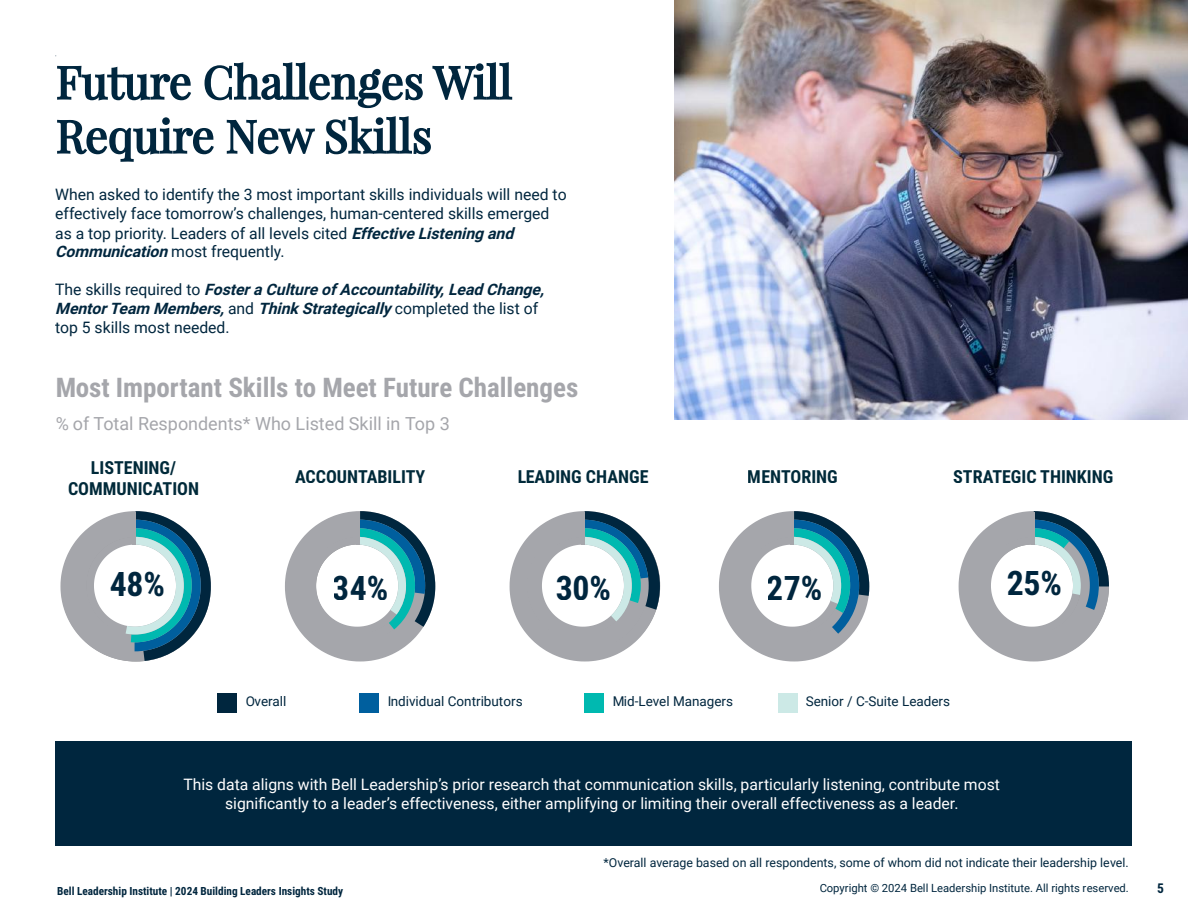
<style>
.page{position:relative;width:1188px;height:918px;background:#fff}
.page>*{position:absolute;margin:0;border:0;box-sizing:border-box;transform-origin:0 0}
.t1{font:700 33.75px "Roboto Condensed";color:#00263e}
.t2{font:700 27px "Roboto Condensed";color:#a5a6ab}
.t3{font:700 18px/21.3px "Roboto Condensed";color:#002a3a;text-align:center}
.t4{font:18px "Roboto";color:#a5a6ab}
.t5{font:15.75px/18.8px "Roboto";color:#00263e}
.t6{font:15.75px/19.2px "Roboto";color:#fff}
.t7{font:italic 700 15.75px/19.2px "Roboto";color:#00263e}
.t8{font:13.5px "Roboto";color:#00263e}
.t9{font:700 13.5px "Roboto Condensed";color:#00263e}
.t10{font:12.3px "Roboto";color:#00263e}
.t11{font:700 11.25px "Roboto Condensed";color:#00263e}
.t12{font:11.25px "Roboto";color:#00263e}
.s1{font-weight:700;font-style:italic}
.s2{font-weight:400;font-style:normal}
</style>
<div class="page">
<div style="left:55px;top:741px;width:1077px;height:105px;background:#00263e"></div>
<svg style="left:57px;top:62px;width:455px;height:46px"></svg>
<svg style="left:57px;top:116px;width:374px;height:46px"></svg>
<div style="left:218px;top:693px;width:19px;height:20px;background:#00263e"></div>
<div style="left:359px;top:693px;width:20px;height:20px;background:#005f9e"></div>
<div style="left:584px;top:693px;width:20px;height:20px;background:#00b9b0"></div>
<div style="left:778px;top:693px;width:19px;height:20px;background:#cce9e6"></div>
<svg style="left:60px;top:511px;width:151px;height:151px"></svg>
<hr style="left:132px;top:512px;width:3px;height:32px;background:#a5a6ab">
<svg style="left:285px;top:511px;width:150px;height:150px"></svg>
<hr style="left:357px;top:512px;width:3px;height:32px;background:#a5a6ab">
<svg style="left:509px;top:511px;width:151px;height:150px"></svg>
<hr style="left:581px;top:512px;width:4px;height:32px;background:#a5a6ab">
<svg style="left:719px;top:511px;width:150px;height:150px"></svg>
<hr style="left:791px;top:512px;width:3px;height:32px;background:#a5a6ab">
<svg style="left:958px;top:511px;width:151px;height:150px"></svg>
<hr style="left:1031px;top:512px;width:4px;height:33px;background:#a5a6ab">
<img style="left:674px;top:0;width:514px;height:419px">
<p class="t5" style="left:55px;top:185px;width:513px">When asked to identify the 3 most important skills individuals will need to effectively face tomorrow’s challenges, human-centered skills emerged as a top priority. Leaders of all levels cited <span class="s1">EffectiveListening and Communication</span> most frequently.</p>
<p class="t7" style="left:55px;top:280px;width:495px"><span class="s2">T h e s k i l l s r e q u i r e d t o</span> FosteraCultureofAccountability,Lead Change,<br>MentorTeam Members,<span class="s2">a n d</span> ThinkStrategically <span class="s2">c o m p l e t e d t h e l i s t o f top 5 skills most needed.</span></p>
<h2 class="t2" style="left:55px;top:372px;width:525px">Most Important Skills to Meet Future Challenges</h2>
<p class="t4" style="left:55px;top:413px;width:396px">% of Total Respondents* Who Listed Skill in Top 3</p>
<p class="t3" style="left:68px;top:457px;width:133px">LISTENING/<br>COMMUNICATION</p>
<p class="t3" style="left:295px;top:466px;width:132px">ACCOUNTABILITY</p>
<p class="t3" style="left:517px;top:466px;width:133px">LEADING CHANGE</p>
<h1 class="t1" style="left:110px;top:565px;width:57px">48%</h1>
<h1 class="t1" style="left:333px;top:568px;width:57px">34%</h1>
<h1 class="t1" style="left:555px;top:568px;width:57px">30%</h1>
<p class="t3" style="left:748px;top:466px;width:91px">MENTORING</p>
<h1 class="t1" style="left:767px;top:568px;width:57px">27%</h1>
<p class="t3" style="left:953px;top:466px;width:162px">STRATEGIC THINKING</p>
<h1 class="t1" style="left:1007px;top:564px;width:57px">25%</h1>
<p class="t8" style="left:245px;top:694px;width:43px">Overall</p>
<p class="t8" style="left:387px;top:694px;width:137px">Individual Contributors</p>
<p class="t8" style="left:612px;top:694px;width:123px">Mid-Level Managers</p>
<p class="t8" style="left:806px;top:694px;width:146px">Senior / C-Suite Leaders</p>
<p class="t6" style="left:267px;top:756px;width:693px;line-height:31.7px;text-indent:49px">fi<br>cantly to a leader’s effectiveness, either amplifying or limiting their overall effectiveness as a leader.</p>
<p class="t6" style="left:225px;top:775px;width:776px;text-indent:-42px">This data aligns with Bell Leadership’s prior research that communication skills, particularly listening, contribute most signi</p>
<p class="t10" style="left:604px;top:856px;width:527px">*Overall average based on all respondents, some of whom did not indicate their leadership level.</p>
<p class="t11" style="left:57px;top:885px;width:287px">Bell Leadership Institute | 2024 Building Leaders Insights Study</p>
<p class="t12" style="left:820px;top:882px;width:311px">Copyright © 2024 Bell Leadership Institute. All rights reserved.</p>
<p class="t9" style="left:1157px;top:881px;width:8px">5</p>
</div>
